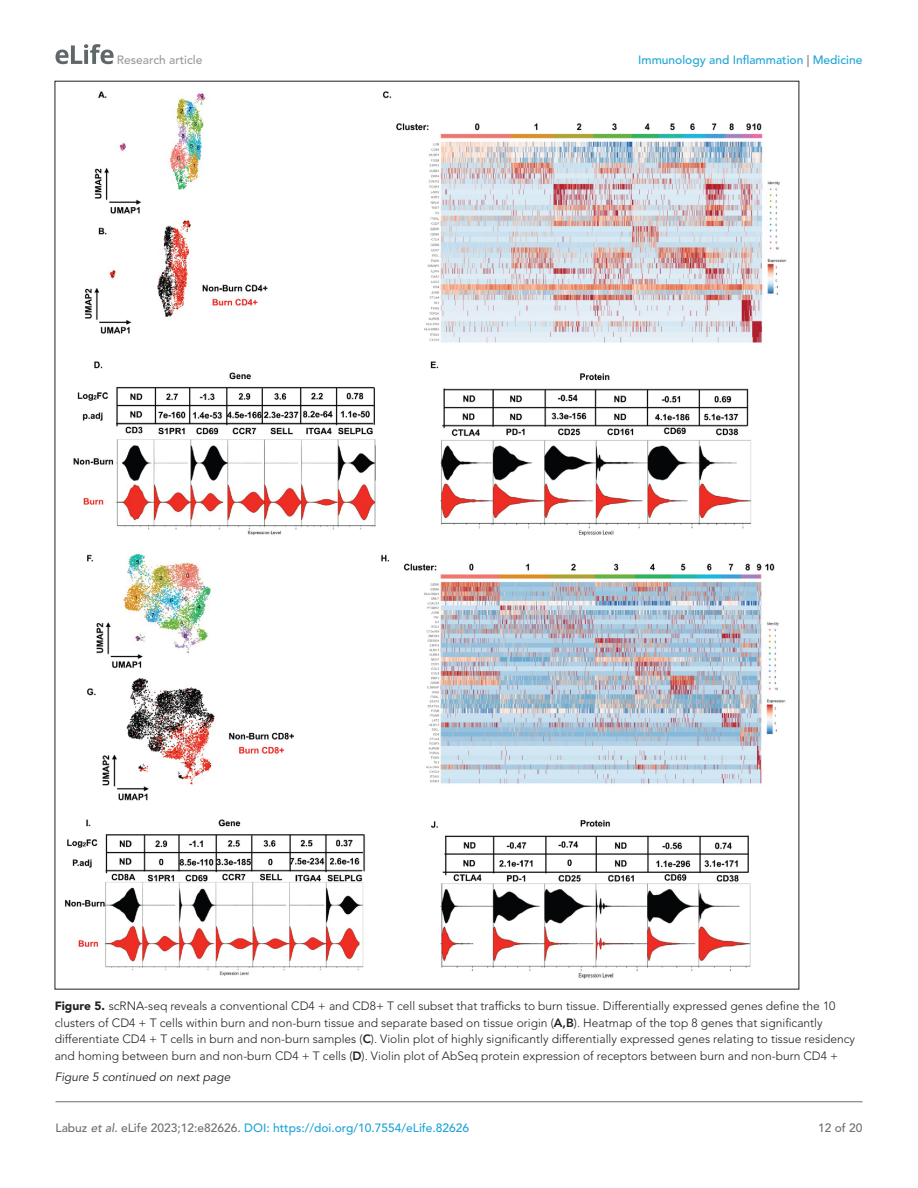
<style>
.page{position:relative;width:918px;height:1188px;background:#fff}
.page>*{position:absolute;margin:0;border:0;box-sizing:border-box;transform-origin:0 0}
.t1{font:300 12px/16.5px "Avenir LT Std";color:#231f20}
.t2{font:500 12px "Avenir LT Std";color:#1ea4d7}
.t3{font:italic 12px "Avenir LT Std";color:#231f20}
.t4{font:500 12px "Avenir LT Std";color:#9a9a9a}
.t5{font:500 12px "Avenir LT Std";color:#6e6e70}
.s1{color:#6e6e70}
.s2{font-weight:900}
.s3{font-weight:800}
.s4{font-style:italic;color:#6e6e70}
</style>
<div class="page">
<svg style="left:56px;top:44px;width:58px;height:20px"></svg>
<hr style="left:56px;top:1101px;width:806px;height:1px;background:#6e6e70">
<img style="left:65px;top:91px;width:722px;height:888px">
<p class="t4" style="left:117px;top:53px;width:87px">Research article</p>
<p class="t2" style="left:638px;top:53px;width:226px">Immunology and Inflammation <span class="s1">|</span> Medicine</p>
<p class="t1" style="left:55px;top:998px;width:802px"><span class="s2">Figure 5.</span> scRNA-seq reveals a conventional CD4 + and CD8+ T cell subset that trafficks to burn tissue. Differentially expressed genes define the 10 clusters of CD4 + T cells within burn and non-burn tissue and separate based on tissue origin (<span class="s3">A,B</span>). Heatmap of the top 8 genes that significantly differentiate CD4 + T cells in burn and non-burn samples (<span class="s3">C</span>). Violin plot of highly significantly differentially expressed genes relating to tissue residency and homing between burn and non-burn CD4 + T cells (<span class="s3">D</span>). Violin plot of AbSeq protein expression of receptors between burn and non-burn CD4 +</p>
<p class="t3" style="left:55px;top:1070px;width:177px">Figure 5 continued on next page</p>
<p class="t2" style="left:56px;top:1121px;width:415px"><span class="s1">Labuz</span> <span class="s4">et al</span><span class="s1">. eLife 2023;12:e82626.</span> DOI: https://doi.org/10.7554/eLife.82626</p>
<p class="t5" style="left:818px;top:1121px;width:46px">12 of 20</p>
</div>
